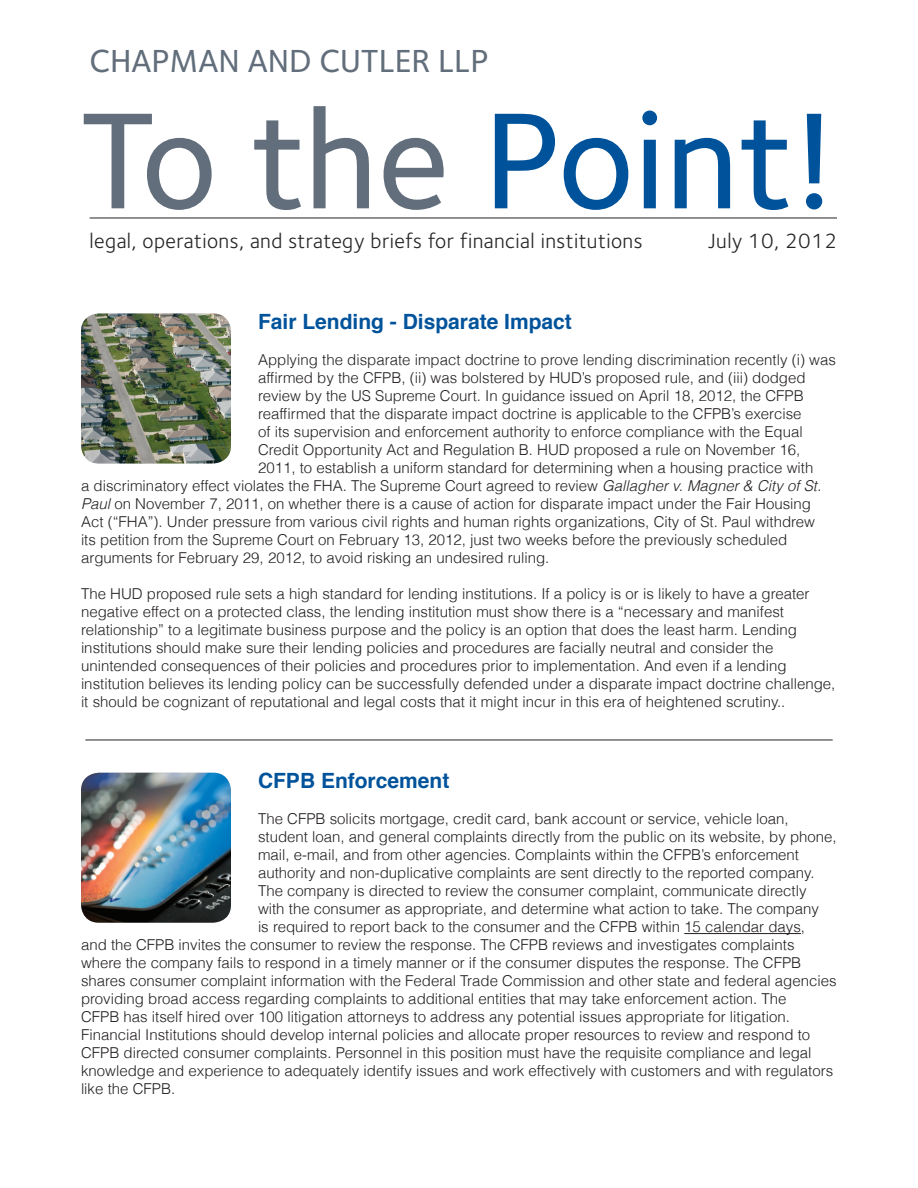
<style>
.page{position:relative;width:918px;height:1188px;background:#fff}
.page>*{position:absolute;margin:0;border:0;box-sizing:border-box;transform-origin:0 0}
.t1{font:500 141.75px "Foundry Sterling";color:#00539b}
.t2{font:500 33px "Foundry Sterling";color:#626e7b}
.t3{font:21.3px "Foundry Sterling";letter-spacing:.02em;color:#262324}
.t4{font:700 21px "Helvetica";color:#00539b}
.t5{font:300 15px/18px "Helvetica";color:#231f20}
.s1{color:#626e7b}
.s2{font-style:italic}
</style>
<div class="page">
<hr style="left:90px;top:218px;width:747px;height:1px;background:#262324">
<img style="left:81px;top:314px;width:150px;height:150px">
<hr style="left:684px;top:933px;width:117px;height:1px;background:#231f20">
<img style="left:81px;top:773px;width:150px;height:150px">
<hr style="left:85px;top:740px;width:748px;height:1px;background:#262324">
<p class="t2" style="left:90px;top:42px;width:401px">CHAPMAN AND CUTLER LLP</p>
<p class="t1" style="left:79px;top:78px;width:759px"><span class="s1">To the</span> Point!</p>
<p class="t3" style="left:90px;top:229px;width:554px">legal, operations, and strategy briefs for financial institutions</p>
<p class="t3" style="left:708px;top:229px;width:130px">July 10, 2012</p>
<p class="t4" style="left:258px;top:305px;width:315px">Fair Lending - Disparate Impact</p>
<p class="t5" style="left:258px;top:351px;width:579px">Applying the disparate impact doctrine to prove lending discrimination recently (i) was</p>
<p class="t5" style="left:258px;top:369px;width:549px">affirmed by the CFPB, (ii) was bolstered by HUD’s proposed rule, and (iii) dodged</p>
<p class="t5" style="left:258px;top:387px;width:547px">review by the US Supreme Court. In guidance issued on April 18, 2012, the CFPB</p>
<p class="t5" style="left:258px;top:405px;width:545px">reaffirmed that the disparate impact doctrine is applicable to the CFPB’s exercise</p>
<p class="t5" style="left:258px;top:423px;width:546px">of its supervision and enforcement authority to enforce compliance with the Equal</p>
<p class="t5" style="left:258px;top:441px;width:544px">Credit Opportunity Act and Regulation B. HUD proposed a rule on November 16,</p>
<p class="t5" style="left:258px;top:459px;width:557px">2011, to establish a uniform standard for determining when a housing practice with</p>
<p class="t5" style="left:81px;top:477px;width:742px">a discriminatory effect violates the FHA. The Supreme Court agreed to review <span class="s2">Gallagher v. Magner &amp; City of St.</span></p>
<p class="t5" style="left:81px;top:495px;width:732px"><span class="s2">Paul</span> on November 7, 2011, on whether there is a cause of action for disparate impact under the Fair Housing</p>
<p class="t5" style="left:81px;top:513px;width:736px">Act (“FHA”). Under pressure from various civil rights and human rights organizations, City of St. Paul withdrew</p>
<p class="t5" style="left:81px;top:531px;width:708px">its petition from the Supreme Court on February 13, 2012, just two weeks before the previously scheduled</p>
<p class="t5" style="left:81px;top:549px;width:470px">arguments for February 29, 2012, to avoid risking an undesired ruling.</p>
<p class="t5" style="left:81px;top:585px;width:756px">The HUD proposed rule sets a high standard for lending institutions. If a policy is or is likely to have a greater negative effect on a protected class, the lending institution must show there is a “necessary and manifest relationship” to a legitimate business purpose and the policy is an option that does the least harm. Lending institutions should make sure their lending policies and procedures are facially neutral and consider the unintended consequences of their policies and procedures prior to implementation. And even if a lending institution believes its lending policy can be successfully defended under a disparate impact doctrine challenge, it should be cognizant of reputational and legal costs that it might incur in this era of heightened scrutiny..</p>
<p class="t4" style="left:258px;top:764px;width:193px">CFPB Enforcement</p>
<p class="t5" style="left:258px;top:810px;width:532px">The CFPB solicits mortgage, credit card, bank account or service, vehicle loan,</p>
<p class="t5" style="left:258px;top:828px;width:580px">student loan, and general complaints directly from the public on its website, by phone,</p>
<p class="t5" style="left:258px;top:846px;width:543px">mail, e-mail, and from other agencies. Complaints within the CFPB’s enforcement</p>
<p class="t5" style="left:258px;top:864px;width:558px">authority and non-duplicative complaints are sent directly to the reported company.</p>
<p class="t5" style="left:258px;top:882px;width:550px">The company is directed to review the consumer complaint, communicate directly</p>
<p class="t5" style="left:258px;top:900px;width:563px">with the consumer as appropriate, and determine what action to take. The company</p>
<p class="t5" style="left:258px;top:918px;width:549px">is required to report back to the consumer and the CFPB within 15 calendar days,</p>
<p class="t5" style="left:81px;top:936px;width:715px">and the CFPB invites the consumer to review the response. The CFPB reviews and investigates complaints</p>
<p class="t5" style="left:81px;top:954px;width:722px">where the company fails to respond in a timely manner or if the consumer disputes the response. The CFPB</p>
<p class="t5" style="left:81px;top:972px;width:757px">shares consumer complaint information with the Federal Trade Commission and other state and federal agencies</p>
<p class="t5" style="left:81px;top:990px;width:707px">providing broad access regarding complaints to additional entities that may take enforcement action. The</p>
<p class="t5" style="left:81px;top:1008px;width:710px">CFPB has itself hired over 100 litigation attorneys to address any potential issues appropriate for litigation.</p>
<p class="t5" style="left:81px;top:1026px;width:731px">Financial Institutions should develop internal policies and allocate proper resources to review and respond to</p>
<p class="t5" style="left:81px;top:1044px;width:732px">CFPB directed consumer complaints. Personnel in this position must have the requisite compliance and legal</p>
<p class="t5" style="left:81px;top:1062px;width:754px">knowledge and experience to adequately identify issues and work effectively with customers and with regulators</p>
<p class="t5" style="left:81px;top:1080px;width:96px">like the CFPB.</p>
</div>
